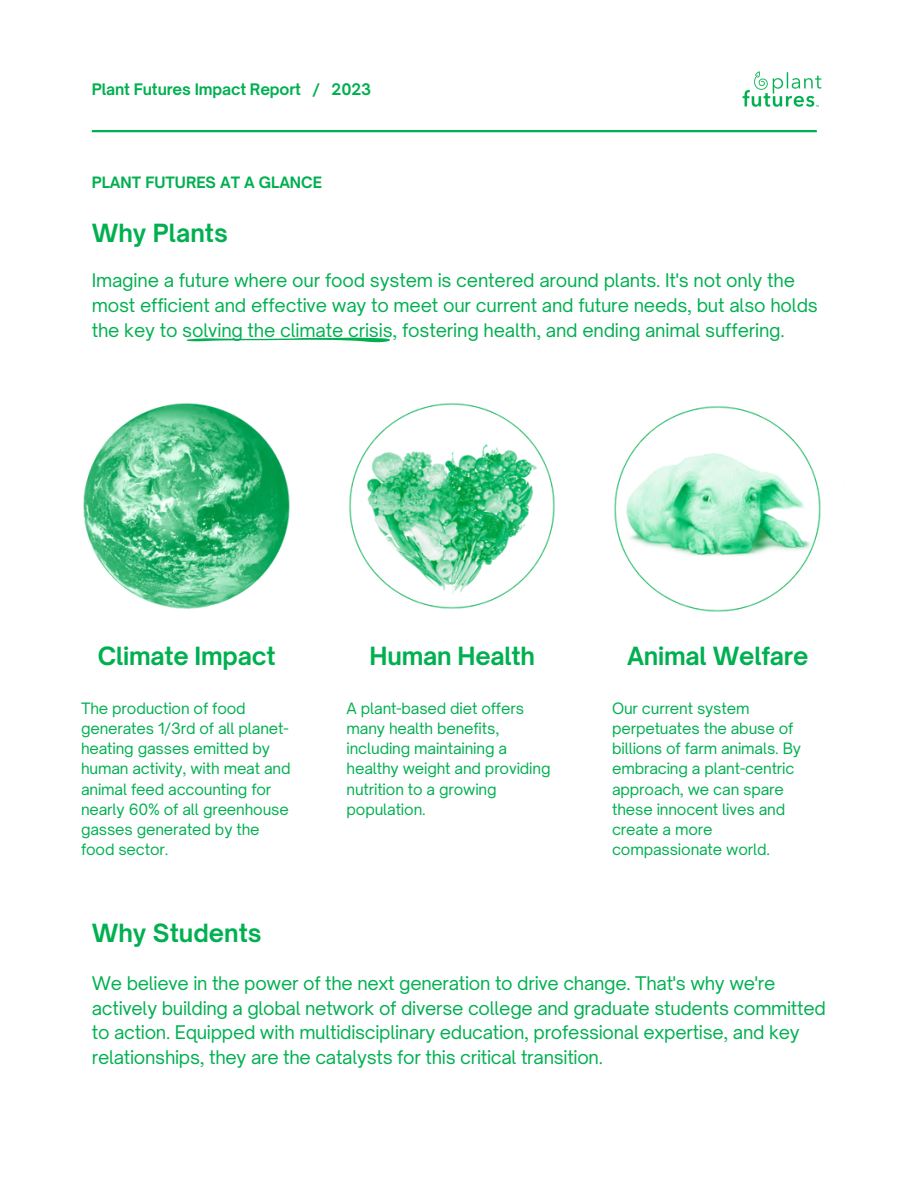
<style>
.page{position:relative;width:918px;height:1188px;background:#fff}
.page>*{position:absolute;margin:0;border:0;box-sizing:border-box;transform-origin:0 0}
.t1{font:700 24px "Open Sauce One";letter-spacing:-.01em;color:#00b050}
.t2{font:18px/24.8px "Open Sauce One";letter-spacing:-.015em;color:#00b050}
.t3{font:700 15.3px "Open Sauce One";letter-spacing:-.01em;color:#00b050}
.t4{font:15px/20.2px "Open Sauce One";letter-spacing:-.01em;color:#00b050}
.t5{font:700 15px "Open Sauce One";color:#00b050}
</style>
<div class="page">
<hr style="left:92px;top:130px;width:725px;height:2px;background:#00b050">
<img style="left:743px;top:72px;width:79px;height:34px">
<img style="left:83px;top:403px;width:207px;height:206px">
<img style="left:349px;top:403px;width:206px;height:206px">
<img style="left:614px;top:406px;width:207px;height:206px">
<svg style="left:187px;top:338px;width:203px;height:4px"></svg>
<p class="t3" style="left:92px;top:80px;width:281px">Plant Futures Impact Report / 2023</p>
<p class="t5" style="left:92px;top:173px;width:232px">PLANT FUTURES AT A GLANCE</p>
<p class="t1" style="left:92px;top:218px;width:138px">Why Plants</p>
<p class="t2" style="left:92px;top:268px;width:728px">Imagine a future where our food system is centered around plants. It's not only the most efficient and effective way to meet our current and future needs, but also holds the key to solving the climate crisis, fostering health, and ending animal suffering.</p>
<p class="t1" style="left:98px;top:641px;width:179px">Climate Impact</p>
<p class="t4" style="left:81px;top:698px;width:211px">The production of food generates 1/3rd of all planet&shy;heating gasses emitted by human activity, with meat and animal feed accounting for nearly 60% of all greenhouse gasses generated by the food sector.</p>
<p class="t1" style="left:92px;top:918px;width:171px">Why Students</p>
<p class="t1" style="left:370px;top:641px;width:167px">Human Health</p>
<p class="t4" style="left:347px;top:698px;width:205px">A plant-based diet offers many health benefits, including maintaining a healthy weight and providing nutrition to a growing population.</p>
<p class="t1" style="left:627px;top:641px;width:183px">Animal Welfare</p>
<p class="t4" style="left:612px;top:698px;width:191px">Our current system perpetuates the abuse of billions of farm animals. By embracing a plant-centric approach, we can spare these innocent lives and create a more compassionate world.</p>
<p class="t2" style="left:92px;top:971px;width:736px">We believe in the power of the next generation to drive change. That's why we're actively building a global network of diverse college and graduate students committed to action. Equipped with multidisciplinary education, professional expertise, and key relationships, they are the catalysts for this critical transition.</p>
</div>
